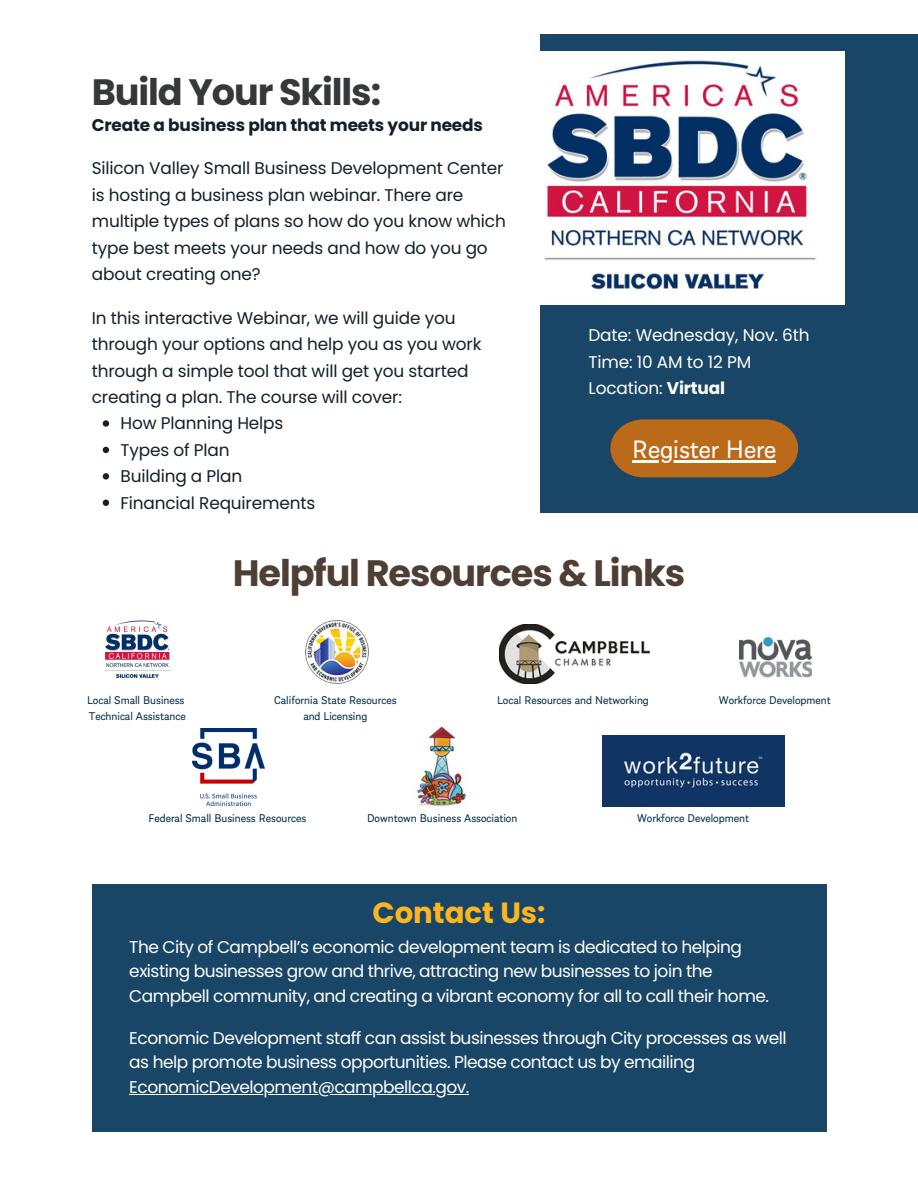
<style>
.page{position:relative;width:918px;height:1188px;background:#fff}
.page>*{position:absolute;margin:0;border:0;box-sizing:border-box;transform-origin:0 0}
.t1{font:700 36.75px "Poppins";letter-spacing:-.03em;color:#4f3e34}
.t2{font:700 36.75px "Poppins";letter-spacing:-.03em;color:#37383a}
.t3{font:700 29.25px "Poppins";color:#ffb61c}
.t4{font:27px "Almanach Test";color:#fff}
.t5{font:16.95px/26.4px "Poppins";letter-spacing:-.01em;color:#122029}
.t6{font:16.95px/24.8px "Poppins";letter-spacing:-.03em;color:#fff}
.t7{font:16.95px/26.4px "Poppins";letter-spacing:-.01em;color:#fff}
.t8{font:700 16.95px "Poppins";letter-spacing:-.01em;color:#122029}
.t9{font:12px "Almanach Test";color:#06324e}
.s1{font-weight:700}
</style>
<div class="page">
<div style="left:92px;top:884px;width:734px;height:248px;background:#194667"></div>
<img style="left:500px;top:624px;width:150px;height:60px">
<img style="left:739px;top:636px;width:72px;height:42px">
<img style="left:602px;top:735px;width:182px;height:71px">
<img style="left:192px;top:728px;width:72px;height:78px">
<img style="left:416px;top:727px;width:50px;height:79px">
<img style="left:104px;top:620px;width:68px;height:58px">
<img style="left:305px;top:620px;width:63px;height:63px">
<div style="left:540px;top:34px;width:378px;height:479px;background:#194667"></div>
<img style="left:540px;top:51px;width:305px;height:253px">
<svg style="left:610px;top:419px;width:188px;height:58px;background:#ad6821"></svg>
<hr style="left:129px;top:1094px;width:340px;height:1px;background:#fff">
<svg style="left:103px;top:420px;width:6px;height:7px"></svg>
<svg style="left:103px;top:447px;width:6px;height:6px"></svg>
<svg style="left:103px;top:473px;width:6px;height:7px"></svg>
<svg style="left:103px;top:500px;width:6px;height:6px"></svg>
<hr style="left:632px;top:460px;width:144px;height:2px;background:#fff">
<p class="t2" style="left:92px;top:66px;width:291px">Build Your Skills:</p>
<p class="t8" style="left:92px;top:113px;width:393px">Create a business plan that meets your needs</p>
<p class="t5" style="left:92px;top:155px;width:416px">Silicon Valley Small Business Development Center is hosting a business plan webinar. There are multiple types of plans so how do you know which type best meets your needs and how do you go about creating one?</p>
<p class="t5" style="left:92px;top:305px;width:391px">In this interactive Webinar, we will guide you through your options and help you as you work through a simple tool that will get you started creating a plan. The course will cover:</p>
<p class="t5" style="left:121px;top:410px;width:164px">How Planning Helps</p>
<p class="t5" style="left:121px;top:437px;width:111px">Types of Plan</p>
<p class="t5" style="left:121px;top:463px;width:123px">Building a Plan</p>
<p class="t5" style="left:121px;top:490px;width:196px">Financial Requirements</p>
<p class="t7" style="left:589px;top:322px;width:223px">Date: Wednesday, Nov. 6th<br>Time: 10 AM to 12 PM<br>Location: <span class="s1">Virtual</span></p>
<p class="t4" style="left:632px;top:432px;width:145px">Register Here</p>
<h4 class="t9" style="left:87px;top:692px;width:99px">Local Small Business</h4>
<h5 class="t9" style="left:89px;top:708px;width:98px">Technical Assistance</h5>
<h1 class="t1" style="left:233px;top:547px;width:454px">Helpful Resources &amp; Links</h1>
<h5 class="t9" style="left:274px;top:692px;width:124px">California State Resources</h5>
<p class="t9" style="left:303px;top:708px;width:65px">and Licensing</p>
<p class="t9" style="left:497px;top:692px;width:153px">Local Resources and Networking</p>
<p class="t9" style="left:719px;top:692px;width:113px">Workforce Development</p>
<h3 class="t9" style="left:148px;top:811px;width:159px">Federal Small Business Resources</h3>
<h5 class="t9" style="left:367px;top:811px;width:152px">Downtown Business Association</h5>
<p class="t9" style="left:637px;top:811px;width:113px">Workforce Development</p>
<p class="t3" style="left:373px;top:892px;width:174px">Contact Us:</p>
<h1 class="t6" style="left:129px;top:934px;width:641px">The City of Campbell’s economic development team is dedicated to helping existing businesses grow and thrive, attracting new businesses to join the<br>Campbell community, and creating a vibrant economy for all to call their home.</h1>
<p class="t6" style="left:129px;top:1025px;width:659px">Economic Development staff can assist businesses through City processes as well as help promote business opportunities. Please contact us by emailing</p>
<p class="t6" style="left:129px;top:1075px;width:342px">EconomicDevelopment@campbellca.gov.</p>
</div>
